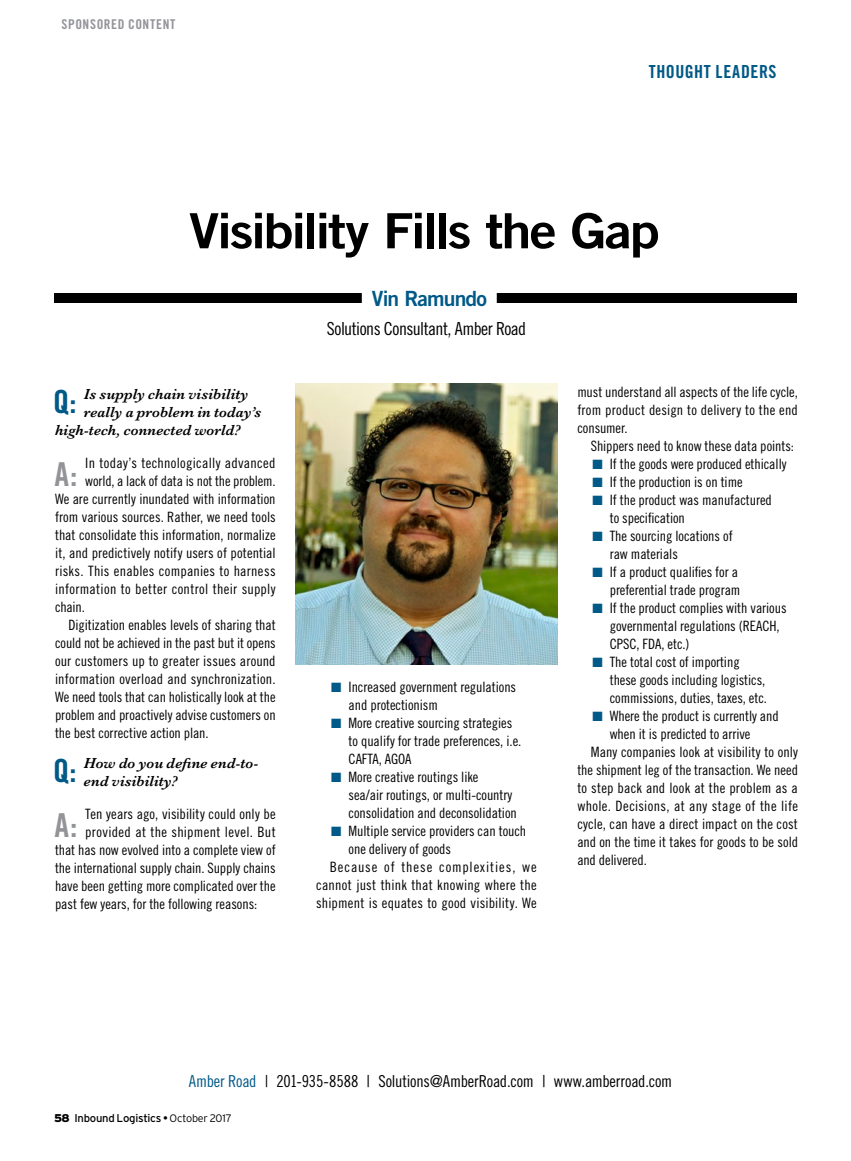
<style>
.page{position:relative;width:851px;height:1161px;background:#fff}
.page>*{position:absolute;margin:0;border:0;box-sizing:border-box;transform-origin:0 0}
.t1{font:48.6px "Trade Gothic LT Std Bd 2";letter-spacing:-.045em;color:#000;scale:1.11 1}
.t2{font:33px "Trade Gothic LT Std Bd Cn 20";color:#939498}
.t3{font:31.95px "Trade Gothic LT Std Bd Cn 20";color:#005987}
.t4{font:21px "Trade Gothic LT Std Bd 2";letter-spacing:-.04em;color:#005987}
.t5{font:18px "Trade Gothic LT Std Cn 18";letter-spacing:-.03em;color:#000}
.t6{font:18px "Trade Gothic LT Std Bd Cn 20";letter-spacing:.03em;color:#005987}
.t7{font:16.5px "Trade Gothic LT Std Cn 18";letter-spacing:-.01em;color:#000}
.t8{font:italic 600 15px/18px "Baskerville";letter-spacing:.005em;color:#000}
.t9{font:14.25px/18px "Trade Gothic LT Std Cn 18";letter-spacing:-.005em;color:#000}
.t10{font:14.25px "Trade Gothic LT Std Cn 18";letter-spacing:.02em;color:#000}
.t11{font:14.25px "Trade Gothic LT Std Cn 18";letter-spacing:.015em;color:#000}
.t12{font:14.25px "Trade Gothic LT Std Cn 18";letter-spacing:.025em;color:#000}
.t13{font:14.25px "Trade Gothic LT Std Cn 18";letter-spacing:.065em;color:#000}
.t14{font:13.5px "Trade Gothic LT Std Bd Cn 20";letter-spacing:.045em;color:#939498}
.t15{font:11.25px "Interstate";letter-spacing:-.025em;color:#000}
.s1{font-family:"Trade Gothic LT Std Bd Cn 20";font-weight:400;font-style:normal;font-size:31.95px;color:#005987}
.s2{color:#005987}
.s3{font-family:"Trade Gothic LT Std"}
.s4{font-weight:900}
.s5{font-weight:300;font-size:10.8px}
</style>
<div class="page">
<div style="left:54px;top:293px;width:742px;height:9px;background:#000"></div>
<img style="left:296px;top:384px;width:261px;height:281px">
<div style="left:362px;top:284px;width:134px;height:27px;background:#fff"></div>
<p class="t14" style="left:61px;top:16px;width:116px">SPONSORED CONTENT</p>
<p class="t6" style="left:648px;top:61px;width:129px">THOUGHT LEADERS</p>
<h1 class="t1" style="left:189px;top:201px;width:425px">Visibility Fills the Gap</h1>
<h3 class="t4" style="left:372px;top:285px;width:117px">Vin Ramundo</h3>
<p class="t5" style="left:327px;top:318px;width:201px">Solutions Consultant, Amber Road</p>
<p class="t8" style="left:53px;top:385px;width:197px"><span class="s1">Q:</span> Is supply chain visibility</p>
<p class="t8" style="left:84px;top:403px;width:179px">really a problem in today’s</p>
<p class="t8" style="left:55px;top:421px;width:187px">high-tech, connected world?</p>
<h2 class="t2" style="left:55px;top:454px;width:24px">A:</h2>
<p class="t10" style="left:85px;top:455px;width:192px">In today’s technologically advanced</p>
<p class="t9" style="left:85px;top:472px;width:192px">world, a lack of data is not the problem.</p>
<p class="t9" style="left:55px;top:490px;width:222px">We are currently inundated with information</p>
<p class="t9" style="left:55px;top:508px;width:222px">from various sources. Rather, we need tools</p>
<p class="t9" style="left:55px;top:526px;width:222px">that consolidate this information, normalize</p>
<p class="t9" style="left:55px;top:544px;width:222px">it, and predictively notify users of potential</p>
<p class="t10" style="left:55px;top:563px;width:222px">risks. This enables companies to harness</p>
<p class="t12" style="left:55px;top:581px;width:222px">information to better control their supply</p>
<p class="t9" style="left:55px;top:598px;width:31px">chain.</p>
<p class="t9" style="left:69px;top:616px;width:209px">Digitization enables levels of sharing that</p>
<p class="t9" style="left:55px;top:634px;width:222px">could not be achieved in the past but it opens</p>
<p class="t9" style="left:55px;top:652px;width:222px">our customers up to greater issues around</p>
<p class="t11" style="left:55px;top:671px;width:222px">information overload and synchronization.</p>
<p class="t9" style="left:55px;top:688px;width:222px">We need tools that can holistically look at the</p>
<p class="t9" style="left:55px;top:706px;width:222px">problem and proactively advise customers on</p>
<p class="t9" style="left:55px;top:724px;width:155px">the best corrective action plan.</p>
<h3 class="t3" style="left:53px;top:751px;width:25px">Q:</h3>
<p class="t8" style="left:84px;top:754px;width:176px">How do you define end-to&shy;end visibility?</p>
<h2 class="t2" style="left:55px;top:805px;width:24px">A:</h2>
<p class="t9" style="left:85px;top:805px;width:192px">Ten years ago, visibility could only be</p>
<p class="t10" style="left:85px;top:824px;width:192px">provided at the shipment level. But</p>
<p class="t9" style="left:55px;top:841px;width:222px">that has now evolved into a complete view of</p>
<p class="t9" style="left:55px;top:859px;width:222px">the international supply chain. Supply chains</p>
<p class="t9" style="left:55px;top:877px;width:222px">have been getting more complicated over the</p>
<p class="t9" style="left:55px;top:895px;width:204px">past few years, for the following reasons:</p>
<p class="t9" style="left:348px;top:678px;width:169px;text-indent:-17px"><span class="s2">■</span> Increased government regulations and protectionism</p>
<p class="t9" style="left:348px;top:714px;width:174px;text-indent:-17px"><span class="s2">■</span> More creative sourcing strategies to qualify for trade preferences, i.e.<br>CAFTA, AGOA</p>
<p class="t9" style="left:348px;top:768px;width:170px;text-indent:-17px"><span class="s2">■</span> More creative routings like<br>sea/air routings, or multi-country consolidation and deconsolidation</p>
<p class="t9" style="left:331px;top:822px;width:196px"><span class="s2">■</span> Multiple service providers can touch</p>
<p class="t9" style="left:348px;top:840px;width:104px">one delivery of goods</p>
<p class="t13" style="left:330px;top:858px;width:208px">Because of these complexities, we</p>
<p class="t10" style="left:316px;top:876px;width:222px">cannot just think that knowing where the</p>
<p class="t11" style="left:316px;top:894px;width:222px">shipment is equates to good visibility. We</p>
<p class="t9" style="left:577px;top:383px;width:222px;text-align:justify">must understand all aspects of the life cycle, from product design to delivery to the end consumer.</p>
<p class="t9" style="left:591px;top:437px;width:205px">Shippers need to know these data points:</p>
<p class="t9" style="left:592px;top:455px;width:196px"><span class="s2">■</span> If the goods were produced ethically</p>
<p class="t9" style="left:592px;top:473px;width:152px"><span class="s2">■</span> If the production is on time</p>
<p class="t9" style="left:609px;top:491px;width:164px;text-indent:-17px"><span class="s2">■</span> If the product was manufactured to specification</p>
<p class="t9" style="left:609px;top:527px;width:124px;text-indent:-17px"><span class="s2">■</span> The sourcing locations of raw materials</p>
<p class="t9" style="left:592px;top:563px;width:150px;text-align:right"><span class="s2">■</span> If a product qualifies for a preferential trade program</p>
<p class="t9" style="left:609px;top:599px;width:178px;text-indent:-17px"><span class="s2">■</span> If the product complies with various governmental regulations (REACH,<br>CPSC, FDA, etc.)</p>
<p class="t9" style="left:609px;top:653px;width:159px;text-indent:-17px"><span class="s2">■</span> The total cost of importing these goods including logistics, commissions, duties, taxes, etc.</p>
<p class="t9" style="left:592px;top:707px;width:188px"><span class="s2">■</span> Where the product is currently and</p>
<p class="t9" style="left:609px;top:725px;width:142px">when it is predicted to arrive</p>
<p class="t9" style="left:591px;top:743px;width:209px">Many companies look at visibility to only</p>
<p class="t9" style="left:577px;top:761px;width:222px">the shipment leg of the transaction. We need</p>
<p class="t11" style="left:577px;top:780px;width:222px">to step back and look at the problem as a</p>
<p class="t12" style="left:577px;top:798px;width:222px">whole. Decisions, at any stage of the life</p>
<p class="t9" style="left:577px;top:815px;width:222px">cycle, can have a direct impact on the cost</p>
<p class="t9" style="left:577px;top:833px;width:222px">and on the time it takes for goods to be sold</p>
<p class="t9" style="left:577px;top:851px;width:71px">and delivered.</p>
<p class="t7" style="left:189px;top:1071px;width:485px"><span class="s2">Amber Road</span> <span class="s3">|</span> 201-935-8588 | Solutions@AmberRoad.com | www.amberroad.com</p>
<p class="t15" style="left:54px;top:1112px;width:179px"><span class="s4">58</span> Inbound Logistics • <span class="s5">October 2017</span></p>
</div>
